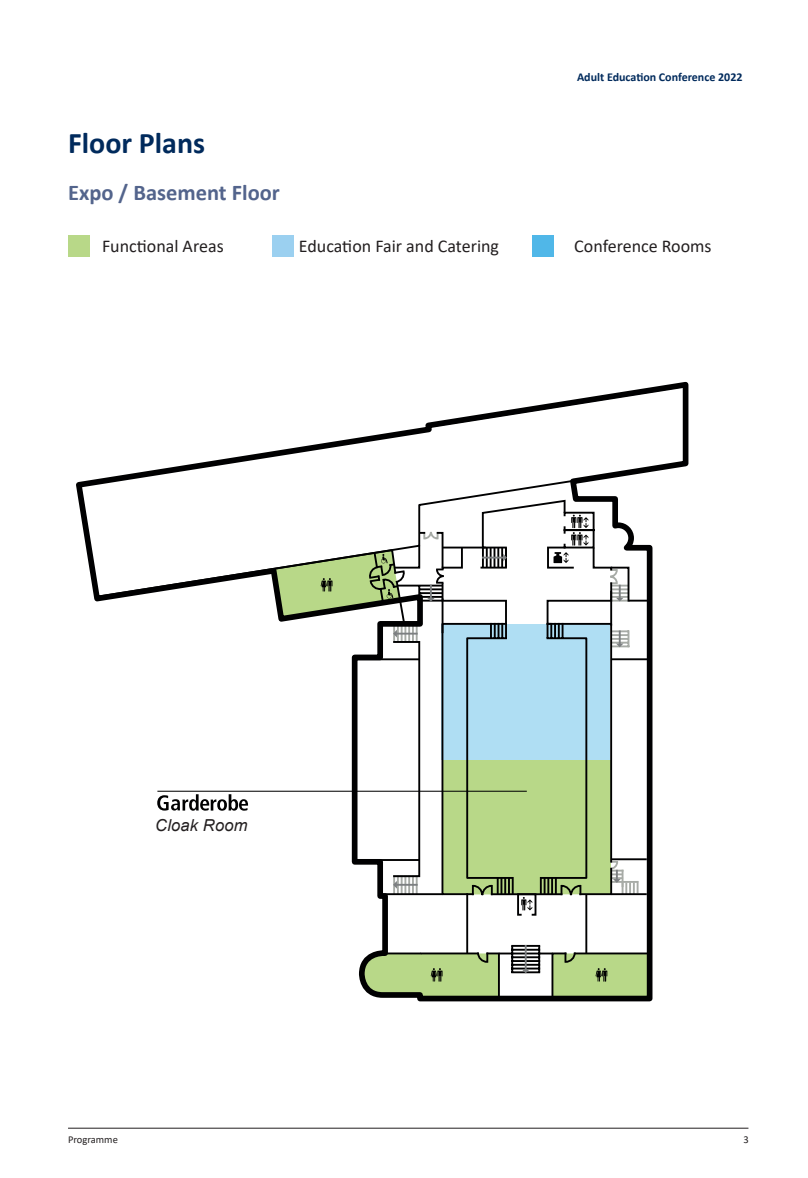
<style>
.page{position:relative;width:808px;height:1178px;background:#fff}
.page>*{position:absolute;margin:0;border:0;box-sizing:border-box;transform-origin:0 0}
.t1{font:700 30px "Calibri";color:#002a5c}
.t2{font:700 22.5px "Calibri";color:#53648c}
.t3{font:18px "Calibri";color:#231f20}
.t4{font:italic 16.5px "Arial";letter-spacing:.01em;color:#231f20}
.t5{font:700 12px "Calibri";color:#002a5c}
.t6{font:10.5px "Calibri";color:#231f20}
</style>
<div class="page">
<hr style="left:68px;top:1128px;width:680px;height:1px;background:#231f20">
<div style="left:68px;top:235px;width:21px;height:22px;background:#b8d888"></div>
<div style="left:272px;top:235px;width:22px;height:22px;background:#9bd0f0"></div>
<div style="left:532px;top:235px;width:21px;height:22px;background:#50b7e8"></div>
<svg style="left:76px;top:382px;width:612px;height:618px"></svg>
<svg style="left:271px;top:501px;width:381px;height:500px"></svg>
<svg style="left:157px;top:794px;width:91px;height:17px"></svg>
<p class="t5" style="left:577px;top:69px;width:167px">Adult Education Conference 2022</p>
<h1 class="t1" style="left:68px;top:122px;width:139px">Floor Plans</h1>
<p class="t2" style="left:68px;top:177px;width:213px">Expo / Basement Floor</p>
<p class="t3" style="left:102px;top:234px;width:123px">Functional Areas</p>
<p class="t3" style="left:299px;top:234px;width:202px">Education Fair and Catering</p>
<p class="t3" style="left:574px;top:234px;width:139px">Conference Rooms</p>
<p class="t4" style="left:155px;top:815px;width:94px">Cloak Room</p>
<p class="t6" style="left:68px;top:1132px;width:51px">Programme</p>
<p class="t6" style="left:743px;top:1132px;width:7px">3</p>
</div>
